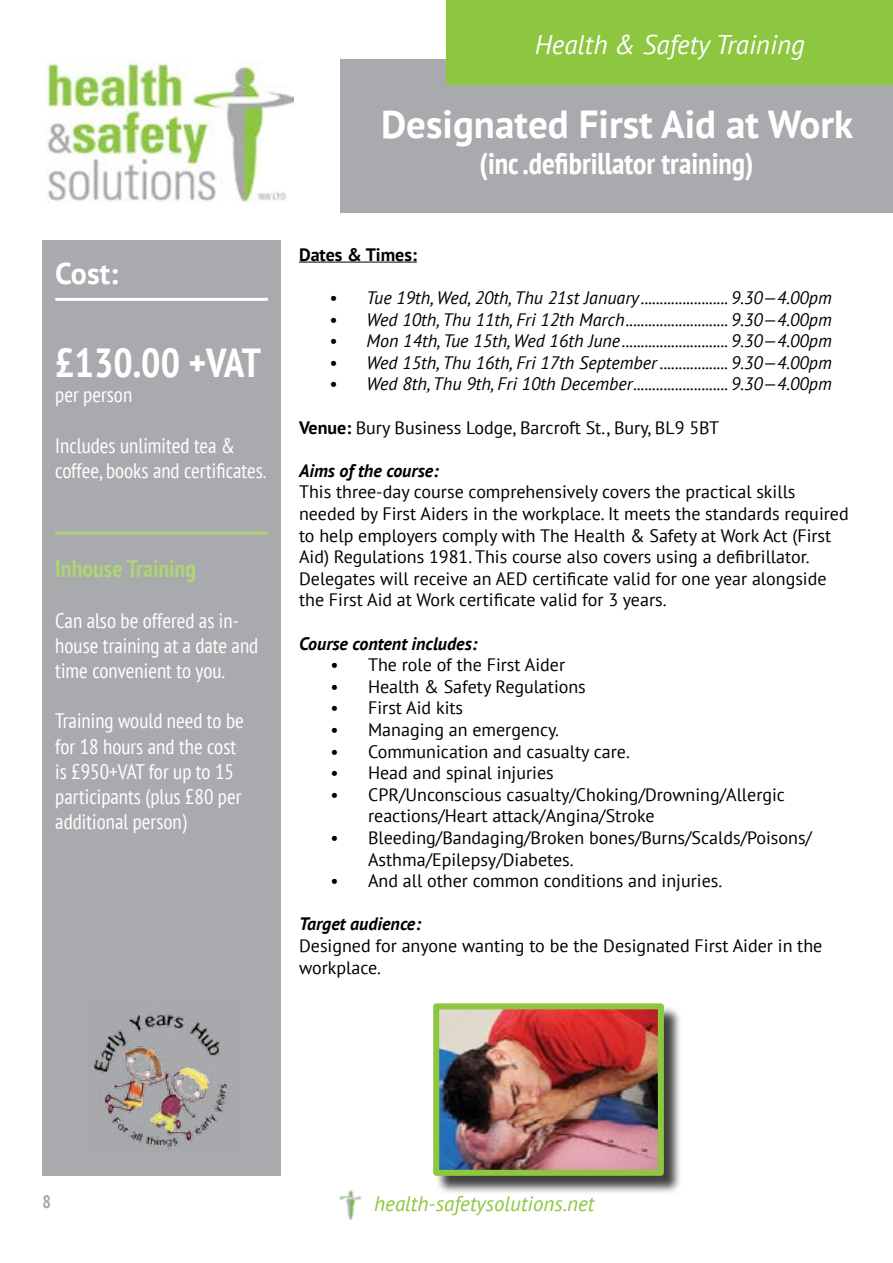
<style>
.page{position:relative;width:893px;height:1263px;background:#fff}
.page>*{position:absolute;margin:0;border:0;box-sizing:border-box;transform-origin:0 0}
.t1{font:700 condensed 40.5px "PT Sans";color:#fff}
.t2{font:700 39px "PT Sans";color:#fff}
.t3{font:700 condensed 30px "PT Sans";color:#fff}
.t4{font:700 30px "PT Sans";color:#fff}
.t5{font:italic 27px "PT Sans";color:#fff}
.t6{font:700 condensed 24px "PT Sans";color:#aed477}
.t7{font:condensed 21px/25.2px "PT Sans";color:#fff}
.t8{font:italic 21px "PT Sans";color:#8dc63f}
.t9{font:18px/21.6px "PT Sans";color:#000}
.t10{font:italic 18px "PT Sans";color:#000}
.t11{font:italic 700 18px "PT Sans";color:#000}
.t12{font:700 18px "PT Sans";color:#000}
.t13{font:700 condensed 18px "PT Sans";color:#a8aaad}
.s1{font-weight:700}
</style>
<div class="page">
<div style="left:340px;top:60px;width:553px;height:153px;background:#a8aaad"></div>
<div style="left:446px;top:0;width:447px;height:85px;background:#8dc63f"></div>
<img style="left:47px;top:60px;width:246px;height:143px">
<img style="left:339px;top:1191px;width:23px;height:29px">
<div style="left:43px;top:240px;width:238px;height:936px;background:#a8aaad"></div>
<hr style="left:55px;top:298px;width:213px;height:3px;background:#fff">
<img style="left:93px;top:1014px;width:135px;height:136px">
<hr style="left:299px;top:262px;width:118px;height:1px;background:#000">
<hr style="left:55px;top:531px;width:213px;height:3px;background:#aed477">
<div style="left:436px;top:1006px;width:246px;height:189px;background:#000;opacity:.75"></div>
<img style="left:440px;top:1010px;width:217px;height:159px">
<div style="left:433px;top:1003px;width:231px;height:173px;border:6px solid #8dc63f"></div>
<h3 class="t5" style="left:535px;top:28px;width:272px">Health &amp; Safety Training</h3>
<h3 class="t4" style="left:55px;top:253px;width:65px">Cost:</h3>
<h1 class="t1" style="left:55px;top:336px;width:207px">£130.00 +VAT</h1>
<p class="t7" style="left:55px;top:382px;width:78px">per person</p>
<p class="t7" style="left:55px;top:432px;width:213px">Includes unlimited tea &amp; coffee, books and certificates.</p>
<h3 class="t6" style="left:55px;top:553px;width:142px">Inhouse Training</h3>
<p class="t7" style="left:55px;top:607px;width:205px">Can also be offered as in&shy;house training at a date and time convenient to you.</p>
<p class="t7" style="left:55px;top:708px;width:190px">Training would need to be for 18 hours and the cost is £950+VAT for up to 15 participants (plus £80 per additional person)</p>
<h2 class="t2" style="left:381px;top:99px;width:474px">Designated First Aid at Work</h2>
<h3 class="t3" style="left:480px;top:144px;width:275px">(inc .defibrillator training)</h3>
<p class="t12" style="left:299px;top:243px;width:119px">Dates &amp; Times:</p>
<p class="t10" style="left:329px;top:286px;width:504px">• Tue 19th, Wed, 20th, Thu 21st January....................... 9.30—4.00pm</p>
<p class="t10" style="left:329px;top:308px;width:504px">• Wed 10th, Thu 11th, Fri 12th March........................... 9.30—4.00pm</p>
<p class="t10" style="left:329px;top:329px;width:504px">• Mon 14th, Tue 15th, Wed 16th June............................ 9.30—4.00pm</p>
<p class="t10" style="left:329px;top:351px;width:504px">• Wed 15th, Thu 16th, Fri 17th September.................. 9.30—4.00pm</p>
<p class="t10" style="left:329px;top:373px;width:504px">• Wed 8th, Thu 9th, Fri 10th December......................... 9.30—4.00pm</p>
<p class="t9" style="left:299px;top:416px;width:422px"><span class="s1">Venue:</span> Bury Business Lodge, Barcroft St., Bury, BL9 5BT</p>
<p class="t11" style="left:299px;top:459px;width:141px">Aims of the course:</p>
<p class="t9" style="left:299px;top:481px;width:551px">This three-day course comprehensively covers the practical skills needed by First Aiders in the workplace. It meets the standards required to help employers comply with The Health &amp; Safety at Work Act (First Aid) Regulations 1981. This course also covers using a defibrillator.<br>Delegates will receive an AED certificate valid for one year alongside the First Aid at Work certificate valid for 3 years.</p>
<p class="t11" style="left:299px;top:631px;width:180px">Course content includes:</p>
<p class="t9" style="left:331px;top:654px;width:236px">• The role of the First Aider</p>
<p class="t9" style="left:331px;top:675px;width:257px">• Health &amp; Safety Regulations</p>
<p class="t9" style="left:331px;top:697px;width:134px">• First Aid kits</p>
<p class="t9" style="left:331px;top:718px;width:230px">• Managing an emergency.</p>
<p class="t9" style="left:331px;top:740px;width:301px">• Communication and casualty care.</p>
<p class="t9" style="left:331px;top:762px;width:225px">• Head and spinal injuries</p>
<p class="t9" style="left:368px;top:783px;width:418px;text-indent:-37px">• CPR/Unconscious casualty/Choking/Drowning/Allergic reactions/Heart attack/Angina/Stroke</p>
<p class="t9" style="left:368px;top:826px;width:445px;text-indent:-37px">• Bleeding/Bandaging/Broken bones/Burns/Scalds/Poisons/<br>Asthma/Epilepsy/Diabetes.</p>
<p class="t9" style="left:331px;top:870px;width:393px">• And all other common conditions and injuries.</p>
<p class="t11" style="left:299px;top:912px;width:123px">Target audience:</p>
<p class="t9" style="left:299px;top:934px;width:525px">Designed for anyone wanting to be the Designated First Aider in the workplace.</p>
<p class="t13" style="left:43px;top:1190px;width:10px">8</p>
<p class="t8" style="left:374px;top:1190px;width:222px">health-safetysolutions.net</p>
</div>
